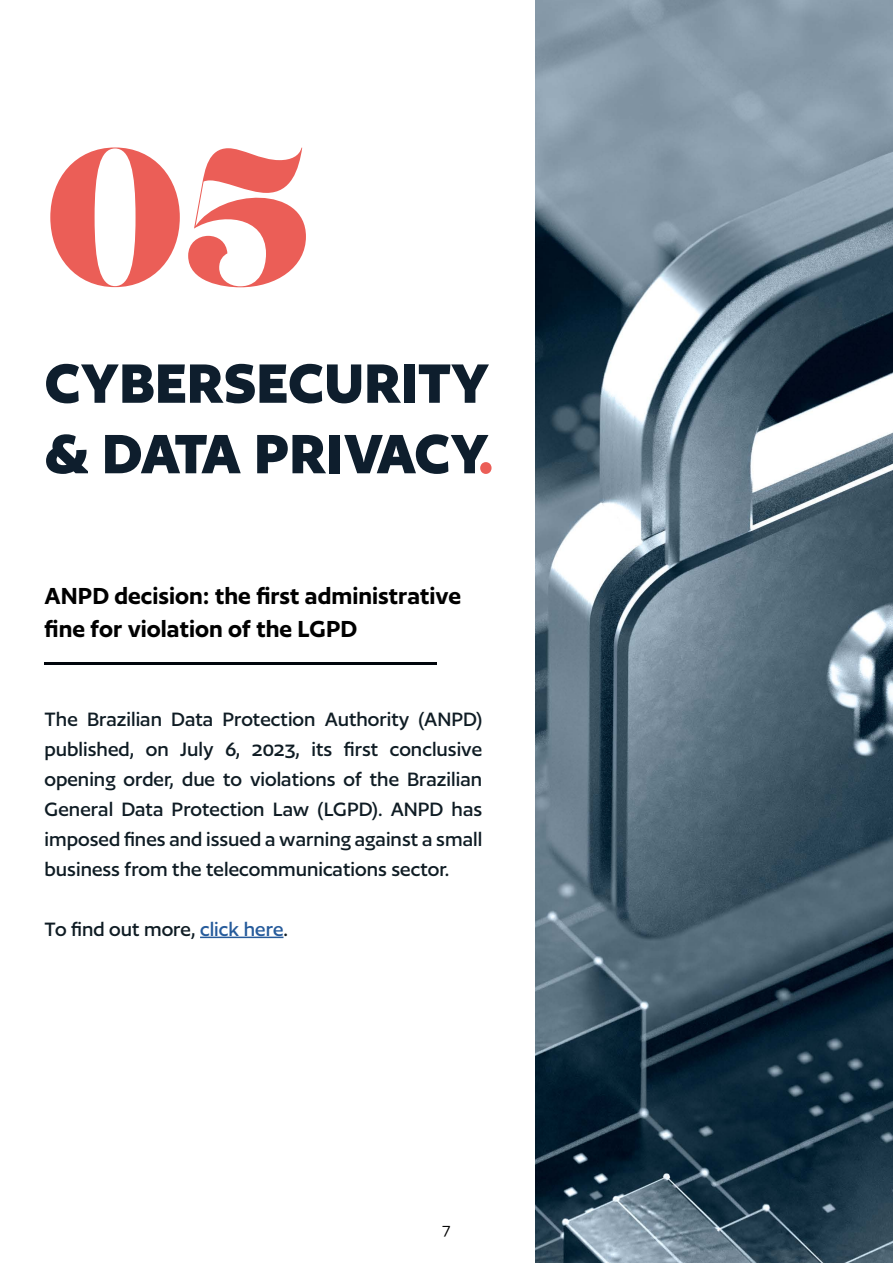
<style>
.page{position:relative;width:893px;height:1263px;background:#fff}
.page>*{position:absolute;margin:0;border:0;box-sizing:border-box;transform-origin:0 0}
.t1{font:195px "Lust Display Didone";color:#eb5e57}
.t2{font:700 64.5px/70.5px "Author";color:#0e1e2d}
.t3{font:600 27px/32.4px "Author";color:#000}
.t4{font:700 22.5px/30px "Author Variable";color:#0f1c24;text-align:justify}
.t5{font:18px "Author";color:#000}
.s1{color:#eb5e57}
.s2{color:#265b9b}
</style>
<div class="page">
<hr style="left:200px;top:937px;width:83px;height:1px;background:#265b9b">
<hr style="left:45px;top:663px;width:392px;height:2px;background:#01060c">
<img style="left:536px;top:1px;width:357px;height:1262px">
<h1 class="t1" style="left:45px;top:94px;width:271px">05</h1>
<h2 class="t2" style="left:45px;top:347px;width:451px">CYBERSECURITY &amp; DATA PRIVACY<span class="s1">.</span></h2>
<p class="t3" style="left:45px;top:580px;width:418px">ANPD decision: the first administrative fine for violation of the LGPD</p>
<p class="t4" style="left:45px;top:703px;width:439px">The Brazilian Data Protection Authority (ANPD) published, on July 6, 2023, its first conclusive opening order, due to violations of the Brazilian General Data Protection Law (LGPD). ANPD has imposed fines and issued a warning against a small business from the telecommunications sector.</p>
<p class="t4" style="left:45px;top:913px;width:245px">To find out more, <span class="s2">click here</span>.</p>
<p class="t5" style="left:442px;top:1221px;width:10px">7</p>
</div>
